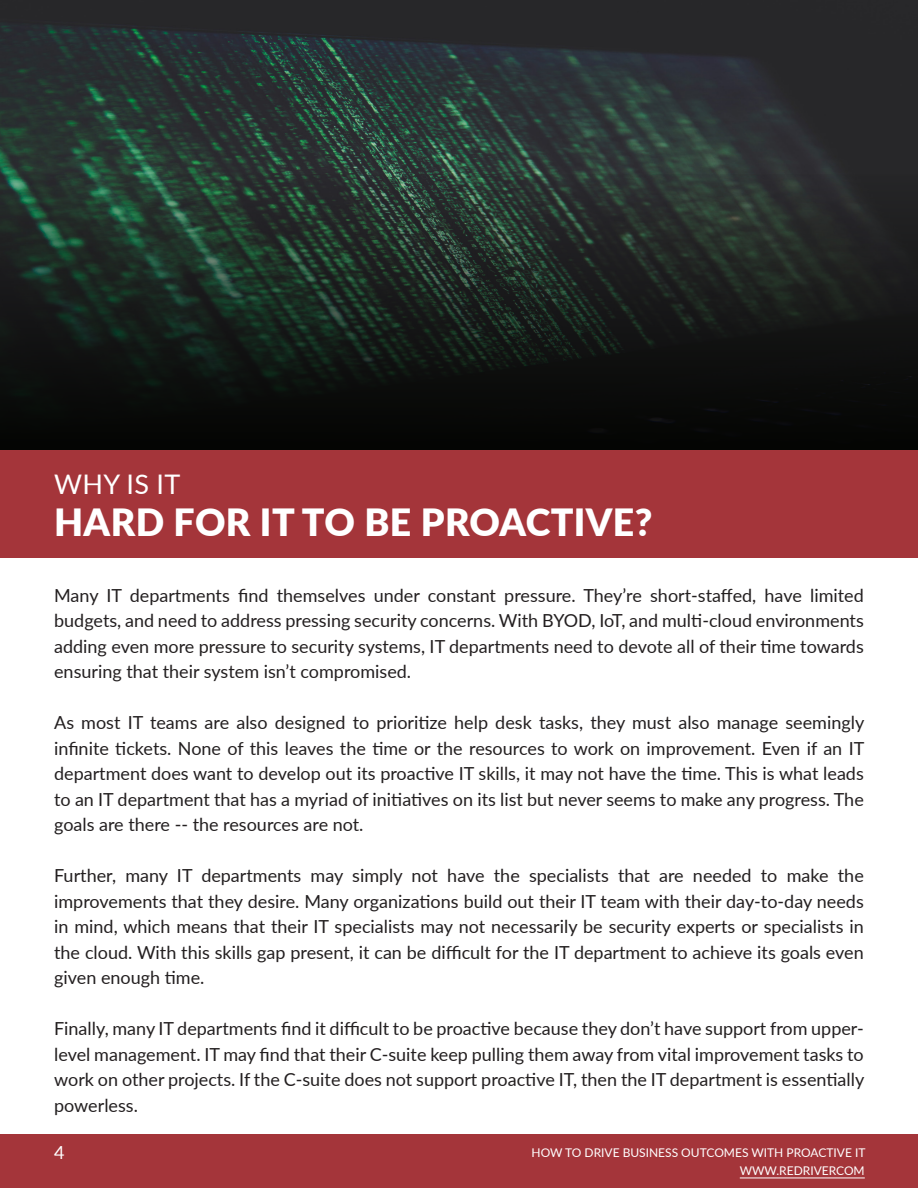
<style>
.page{position:relative;width:918px;height:1188px;background:#fff}
.page>*{position:absolute;margin:0;border:0;box-sizing:border-box;transform-origin:0 0}
.t1{font:900 37.5px "Lato";letter-spacing:.01em;color:#fff}
.t2{font:27px "Lato";letter-spacing:.01em;color:#fff}
.t3{font:18px/25.5px "Lato";color:#231f20;text-align:justify}
.t4{font:18px "Lato";color:#fff}
.t5{font:12px "Lato";color:#fff}
</style>
<div class="page">
<div style="left:0;top:1134px;width:918px;height:54px;background:#a4353a"></div>
<hr style="left:740px;top:1178px;width:125px;height:1px;background:#fff">
<img style="left:0;top:0;width:918px;height:175px">
<svg style="left:0;top:175px;width:918px;height:275px;background:#17201c"></svg>
<div style="left:0;top:450px;width:918px;height:108px;background:#a4353a"></div>
<p class="t2" style="left:54px;top:465px;width:127px">WHY IS IT</p>
<p class="t1" style="left:54px;top:494px;width:600px">HARD FOR IT TO BE PROACTIVE?</p>
<p class="t3" style="left:54px;top:582px;width:811px">Many IT departments find themselves under constant pressure. They’re short-staffed, have limited budgets, and need to address pressing security concerns. With BYOD, IoT, and multi-cloud environments adding even more pressure to security systems, IT departments need to devote all of their time towards ensuring that their system isn’t compromised.</p>
<p class="t3" style="left:54px;top:709px;width:812px">As most IT teams are also designed to prioritize help desk tasks, they must also manage seemingly infinite tickets. None of this leaves the time or the resources to work on improvement. Even if an IT department does want to develop out its proactive IT skills, it may not have the time. This is what leads to an IT department that has a myriad of initiatives on its list but never seems to make any progress. The goals are there -- the resources are not.</p>
<p class="t3" style="left:54px;top:862px;width:811px">Further, many IT departments may simply not have the specialists that are needed to make the improvements that they desire. Many organizations build out their IT team with their day-to-day needs in mind, which means that their IT specialists may not necessarily be security experts or specialists in the cloud. With this skills gap present, it can be difficult for the IT department to achieve its goals even given enough time.</p>
<p class="t3" style="left:54px;top:1015px;width:812px">Finally, many IT departments find it difficult to be proactive because they don’t have support from upper&shy;level management. IT may find that their C-suite keep pulling them away from vital improvement tasks to work on other projects. If the C-suite does not support proactive IT, then the IT department is essentially powerless.</p>
<p class="t4" style="left:54px;top:1140px;width:12px">4</p>
<p class="t5" style="left:532px;top:1144px;width:335px">HOW TO DRIVE BUSINESS OUTCOMES WITH PROACTIVE IT</p>
<p class="t5" style="left:740px;top:1162px;width:126px">WWW.REDRIVERCOM</p>
</div>
